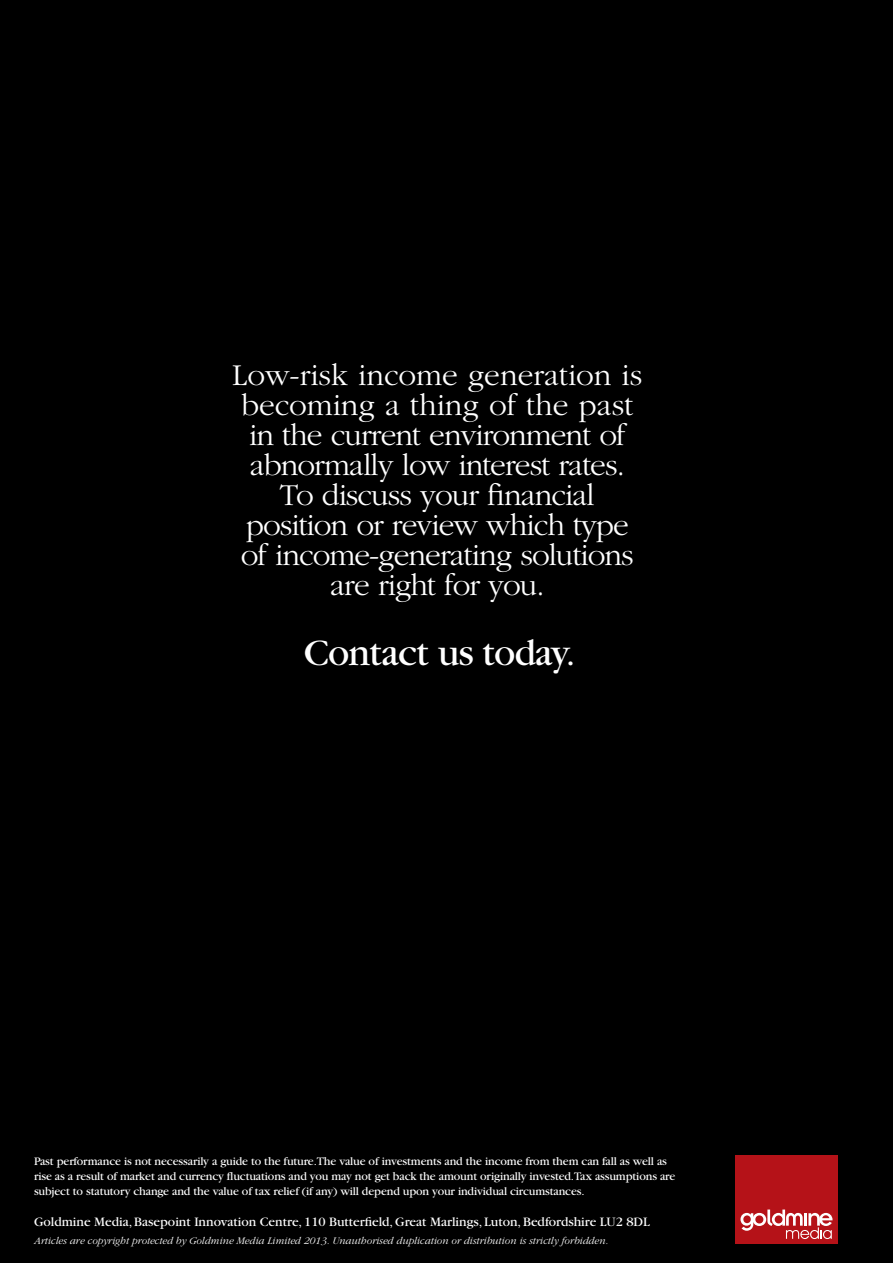
<style>
.page{position:relative;width:893px;height:1263px;background:#000}
.page>*{position:absolute;margin:0;border:0;box-sizing:border-box;transform-origin:0 0}
.t1{font:39px "Garamond";letter-spacing:-.02em;color:#fff}
.t2{font:300 31.5px/30px "Garamond";letter-spacing:-.03em;color:#fff;text-align:center}
.t3{font:13.5px "Garamond";color:#fff}
.t4{font:12px/15px "Garamond";letter-spacing:-.01em;color:#fff}
.t5{font:italic 300 10.5px "Garamond";color:#fff}
</style>
<div class="page">
<div style="left:735px;top:1155px;width:103px;height:89px;background:#b51218"></div>
<svg style="left:740px;top:1209px;width:92px;height:30px"></svg>
<h2 class="t2" style="left:232px;top:361px;width:412px">Low-risk income generation is becoming a thing of the past in the current environment of abnormally low interest rates.<br>To discuss your financial position or review which type of income-generating solutions are right for you.</h2>
<h1 class="t1" style="left:304px;top:632px;width:273px">Contact us today.</h1>
<p class="t4" style="left:34px;top:1153px;width:643px">Past performance is not necessarily a guide to the future.The value of investments and the income from them can fall as well as rise as a result of market and currency fluctuations and you may not get back the amount originally invested.Tax assumptions are subject to statutory change and the value of tax relief (if any) will depend upon your individual circumstances.</p>
<p class="t3" style="left:34px;top:1214px;width:617px">Goldmine Media, Basepoint Innovation Centre, 110 Butterfield, Great Marlings, Luton, Bedfordshire LU2 8DL</p>
<p class="t5" style="left:34px;top:1235px;width:576px">Articles are copyright protected by Goldmine Media Limited 2013. Unauthorised duplication or distribution is strictly forbidden.</p>
</div>
